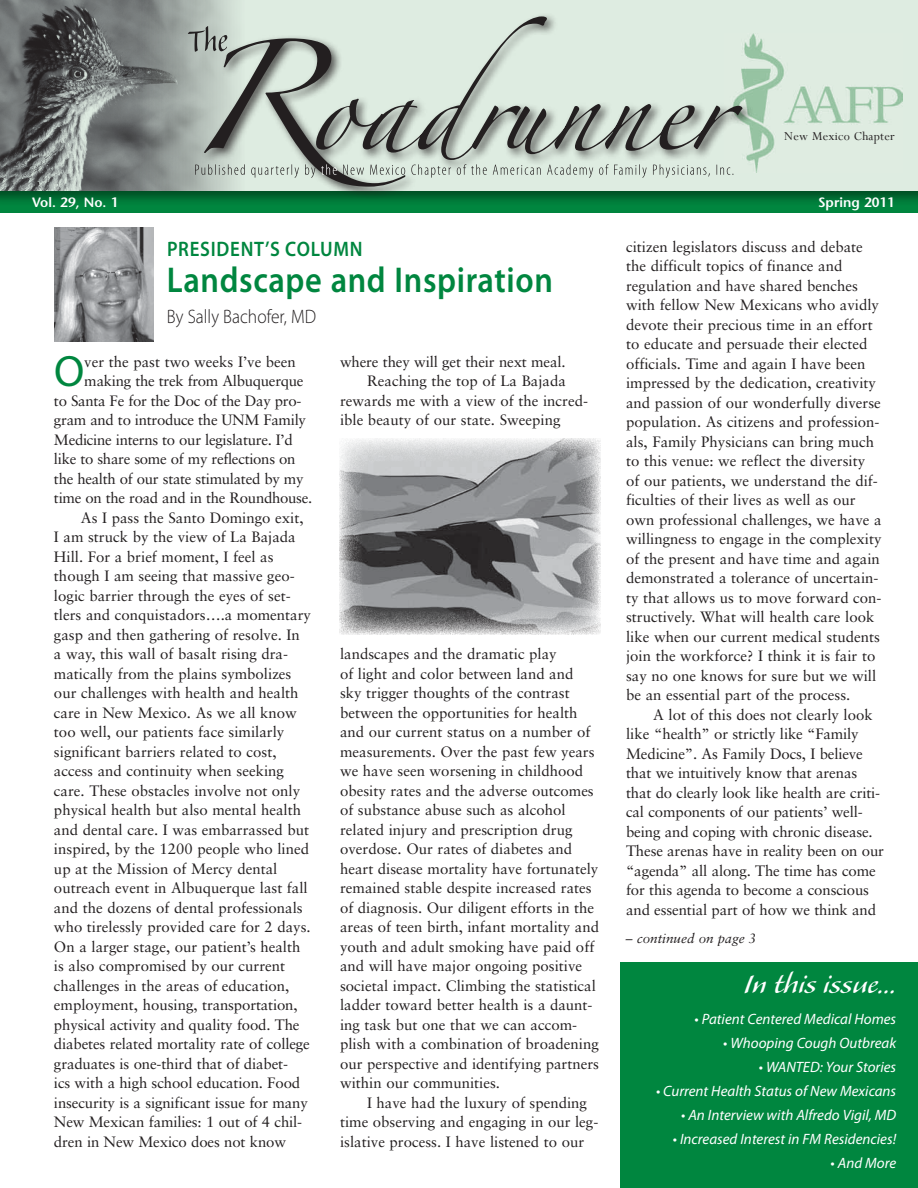
<style>
.page{position:relative;width:918px;height:1188px;background:#fff}
.page>*{position:absolute;margin:0;border:0;box-sizing:border-box;transform-origin:0 0}
.t1{font:43.95px "Myriad Pro";color:#00863f}
.t2{font:600 36px "Myriad Pro";letter-spacing:.02em;color:#00863f;scale:.9 1}
.t3{font:33px "Alexa";color:#fff}
.t4{font:600 21px "Myriad Pro";letter-spacing:.04em;color:#00863f;scale:.9 1}
.t5{font:300 19.5px "Myriad Pro";color:#231f20;scale:.9 1}
.t6{font:15px/19.5px "Sabon";color:#231f20}
.t7{font:15px "Sabon";letter-spacing:-.02em;color:#231f20}
.t8{font:italic 15px "Myriad Pro";color:#fff}
.t9{font:600 13.5px "Stone Sans";color:#fff}
.t10{font:italic 13.5px "Sabon";color:#231f20}
.t11{font:13.5px "Perpetua";letter-spacing:.02em;color:#231f20}
</style>
<div class="page">
<div style="left:620px;top:962px;width:298px;height:226px;background:#00863f"></div>
<div style="left:0;top:0;width:918px;height:209px;background:#deece1"></div>
<img style="left:0;top:0;width:234px;height:191px">
<img style="left:754px;top:34px;width:148px;height:139px">
<div style="left:0;top:191px;width:918px;height:24px;background:#231f20;opacity:.5"></div>
<div style="left:201px;top:13px;width:553px;height:186px;background:#231f20;opacity:.75"></div>
<svg style="left:204px;top:16px;width:539px;height:171px"></svg>
<svg style="left:343px;top:164px;width:390px;height:14px"></svg>
<svg style="left:321px;top:164px;width:16px;height:11px"></svg>
<svg style="left:195px;top:164px;width:120px;height:14px"></svg>
<svg style="left:188px;top:26px;width:39px;height:26px"></svg>
<img style="left:54px;top:227px;width:99px;height:114px">
<img style="left:339px;top:438px;width:261px;height:196px">
<p class="t11" style="left:784px;top:128px;width:112px">New Mexico Chapter</p>
<p class="t9" style="left:32px;top:194px;width:88px">Vol. 29, No. 1</p>
<p class="t9" style="left:818px;top:194px;width:79px">Spring 2011</p>
<h3 class="t4" style="left:167px;top:235px;width:219px">President’s Column</h3>
<h2 class="t2" style="left:167px;top:257px;width:431px">Landscape and Inspiration</h2>
<h3 class="t5" style="left:167px;top:305px;width:168px">By Sally Bachofer, MD</h3>
<p class="t6" style="left:626px;top:236px;width:257px">citizen legislators discuss and debate the difficult topics of finance and regulation and have shared benches with fellow New Mexicans who avidly devote their precious time in an effort to educate and persuade their elected officials. Time and again I have been impressed by the dedication, creativity and passion of our wonderfully diverse population. As citizens and profession&shy;als, Family Physicians can bring much to this venue: we reflect the diversity of our patients, we understand the dif&shy;ficulties of their lives as well as our own professional challenges, we have a willingness to engage in the complexity of the present and have time and again demonstrated a tolerance of uncertain&shy;ty that allows us to move forward con&shy;structively. What will health care look like when our current medical students join the workforce? I think it is fair to say no one knows for sure but we will be an essential part of the process.</p>
<p class="t6" style="left:626px;top:704px;width:259px;text-indent:27px">A lot of this does not clearly look like “health” or strictly like “Family Medicine”. As Family Docs, I believe that we intuitively know that arenas that do clearly look like health are criti&shy;cal components of our patients’ well&shy;being and coping with chronic disease.<br>These arenas have in reality been on our “agenda” all along. The time has come for this agenda to become a conscious and essential part of how we think and</p>
<p class="t6" style="left:340px;top:351px;width:227px">where they will get their next meal.</p>
<p class="t6" style="left:367px;top:371px;width:200px">Reaching the top of La Bajada</p>
<p class="t6" style="left:340px;top:390px;width:249px">rewards me with a view of the incred-</p>
<p class="t6" style="left:340px;top:410px;width:222px">ible beauty of our state. Sweeping</p>
<h1 class="t1" style="left:54px;top:344px;width:32px">O</h1>
<p class="t6" style="left:84px;top:351px;width:213px">ver the past two weeks I’ve been</p>
<p class="t7" style="left:84px;top:372px;width:221px">making the trek from Albuquerque</p>
<p class="t7" style="left:54px;top:391px;width:249px">to Santa Fe for the Doc of the Day pro-</p>
<p class="t7" style="left:54px;top:411px;width:254px">gram and to introduce the UNM Family</p>
<p class="t7" style="left:54px;top:430px;width:240px">Medicine interns to our legislature. I’d</p>
<p class="t7" style="left:54px;top:450px;width:243px">like to share some of my reflections on</p>
<p class="t7" style="left:54px;top:469px;width:251px">the health of our state stimulated by my</p>
<p class="t7" style="left:54px;top:489px;width:260px">time on the road and in the Roundhouse.</p>
<p class="t6" style="left:81px;top:507px;width:224px">As I pass the Santo Domingo exit,</p>
<p class="t6" style="left:54px;top:527px;width:243px">I am struck by the view of La Bajada</p>
<p class="t6" style="left:54px;top:546px;width:221px">Hill. For a brief moment, I feel as</p>
<p class="t6" style="left:54px;top:566px;width:242px">though I am seeing that massive geo-</p>
<p class="t6" style="left:54px;top:585px;width:238px">logic barrier through the eyes of set-</p>
<p class="t6" style="left:54px;top:605px;width:259px">tlers and conquistadors….a momentary</p>
<p class="t6" style="left:54px;top:624px;width:247px">gasp and then gathering of resolve. In</p>
<p class="t6" style="left:54px;top:644px;width:236px">a way, this wall of basalt rising dra-</p>
<p class="t6" style="left:54px;top:663px;width:239px">matically from the plains symbolizes</p>
<p class="t6" style="left:54px;top:683px;width:246px">our challenges with health and health</p>
<p class="t6" style="left:54px;top:702px;width:244px">care in New Mexico. As we all know</p>
<p class="t6" style="left:54px;top:722px;width:232px">too well, our patients face similarly</p>
<p class="t6" style="left:54px;top:741px;width:224px">significant barriers related to cost,</p>
<p class="t6" style="left:54px;top:761px;width:232px">access and continuity when seeking</p>
<p class="t6" style="left:54px;top:780px;width:248px">care. These obstacles involve not only</p>
<p class="t6" style="left:54px;top:800px;width:249px">physical health but also mental health</p>
<p class="t6" style="left:54px;top:819px;width:257px">and dental care. I was embarrassed but</p>
<p class="t6" style="left:54px;top:839px;width:257px">inspired, by the 1200 people who lined</p>
<p class="t6" style="left:54px;top:858px;width:225px">up at the Mission of Mercy dental</p>
<p class="t6" style="left:54px;top:878px;width:255px">outreach event in Albuquerque last fall</p>
<p class="t6" style="left:54px;top:897px;width:250px">and the dozens of dental professionals</p>
<p class="t6" style="left:54px;top:917px;width:258px">who tirelessly provided care for 2 days.</p>
<p class="t6" style="left:54px;top:936px;width:248px">On a larger stage, our patient’s health</p>
<p class="t6" style="left:54px;top:956px;width:233px">is also compromised by our current</p>
<p class="t6" style="left:54px;top:975px;width:237px">challenges in the areas of education,</p>
<p class="t6" style="left:54px;top:995px;width:245px">employment, housing, transportation,</p>
<p class="t6" style="left:54px;top:1014px;width:247px">physical activity and quality food. The</p>
<p class="t6" style="left:54px;top:1034px;width:257px">diabetes related mortality rate of college</p>
<p class="t6" style="left:54px;top:1053px;width:236px">graduates is one-third that of diabet-</p>
<p class="t6" style="left:54px;top:1073px;width:248px">ics with a high school education. Food</p>
<p class="t6" style="left:54px;top:1092px;width:255px">insecurity is a significant issue for many</p>
<p class="t6" style="left:54px;top:1112px;width:250px">New Mexican families: 1 out of 4 chil-</p>
<p class="t6" style="left:54px;top:1131px;width:234px">dren in New Mexico does not know</p>
<p class="t6" style="left:340px;top:644px;width:261px">landscapes and the dramatic play<br>of light and color between land and<br>sky trigger thoughts of the contrast between the opportunities for health and our current status on a number of measurements. Over the past few years we have seen worsening in childhood obesity rates and the adverse outcomes of substance abuse such as alcohol related injury and prescription drug overdose. Our rates of diabetes and heart disease mortality have fortunately remained stable despite increased rates of diagnosis. Our diligent efforts in the areas of teen birth, infant mortality and youth and adult smoking have paid off and will have major ongoing positive societal impact. Climbing the statistical ladder toward better health is a daunt&shy;ing task but one that we can accom&shy;plish with a combination of broadening our perspective and identifying partners within our communities.</p>
<p class="t6" style="left:340px;top:1092px;width:260px;text-indent:27px">I have had the luxury of spending time observing and engaging in our leg&shy;islative process. I have listened to our</p>
<p class="t10" style="left:626px;top:930px;width:132px">– continued on page 3</p>
<h3 class="t3" style="left:744px;top:969px;width:154px">In this issue…</h3>
<p class="t8" style="left:695px;top:1010px;width:203px">• Patient Centered Medical Homes</p>
<p class="t8" style="left:723px;top:1034px;width:175px">• Whooping Cough Outbreak</p>
<p class="t8" style="left:759px;top:1058px;width:139px">• WANTED: Your Stories</p>
<p class="t8" style="left:656px;top:1082px;width:242px">• Current Health Status of New Mexicans</p>
<p class="t8" style="left:681px;top:1106px;width:217px">• An Interview with Alfredo Vigil, MD</p>
<p class="t8" style="left:673px;top:1130px;width:225px">• Increased Interest in FM Residencies!</p>
<p class="t8" style="left:831px;top:1154px;width:67px">• And More</p>
</div>
